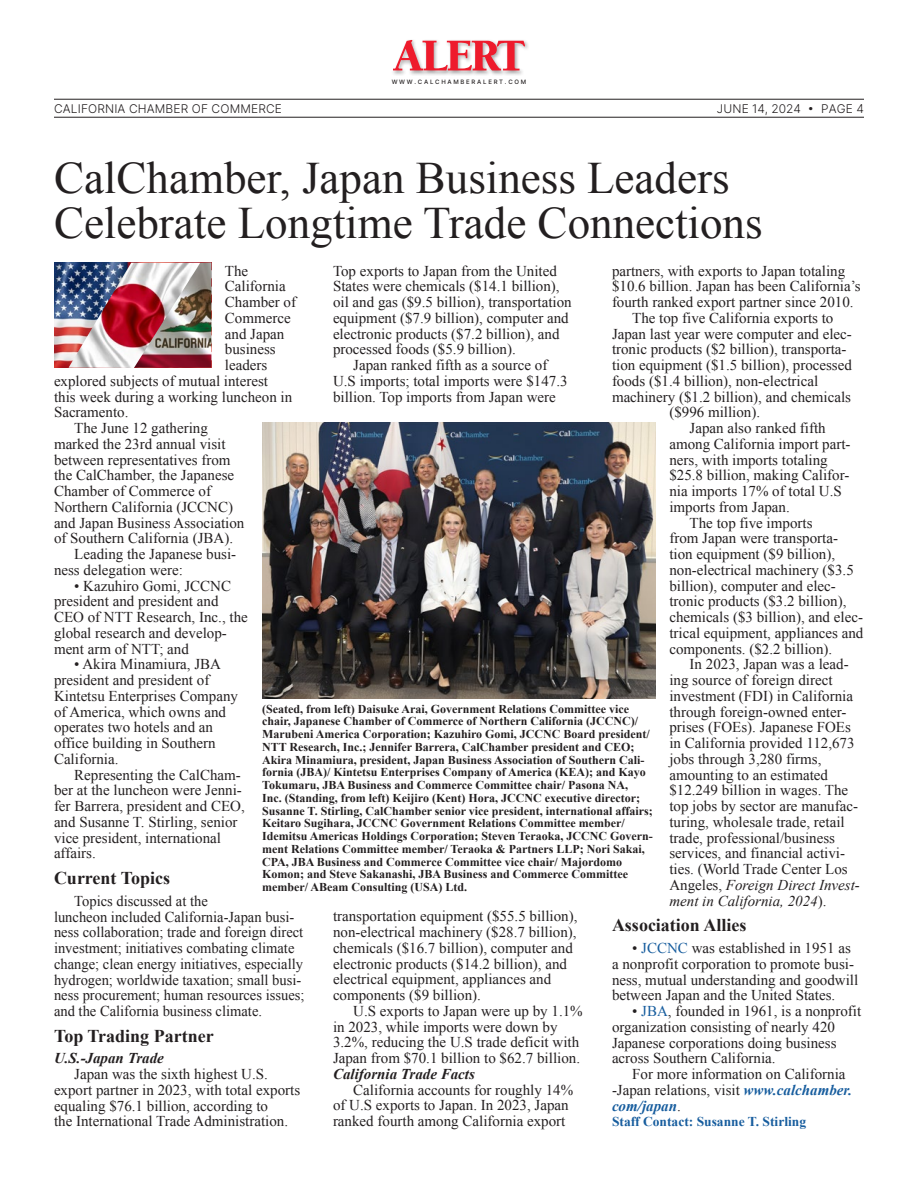
<style>
.page{position:relative;width:918px;height:1188px;background:#fff}
.page>*{position:absolute;margin:0;border:0;box-sizing:border-box;transform-origin:0 0}
._30_30_head{font:45px/45px "Times New Roman";color:#231f20}
.subhead{font:700 18px "Times New Roman";color:#231f20}
.Body{font:15px/15.8px "Times New Roman";color:#231f20}
.Body-First{font:15px "Times New Roman";color:#231f20}
.Sub-Head_two{font:italic 700 15px "Times New Roman";color:#231f20}
.Staff_Contact{font:700 13.5px "Times New Roman";color:#175d9e}
.t1{font:700 12px/12.8px "Times New Roman";color:#231f20}
.t2{font:12px "Inter";letter-spacing:.01em;color:#231f20}
.t3{font:6px "Inter";letter-spacing:.29em;color:#231f20}
.s1{font-style:italic}
.s2{color:#175d9e}
.s3{font-weight:700;font-style:italic;color:#175d9e}
</style>
<div class="page">
<hr style="left:54px;top:99px;width:810px;height:1px;background:#231f20">
<hr style="left:54px;top:117px;width:810px;height:1px;background:#231f20">
<div style="left:391px;top:38px;width:139px;height:37px;background:#231f20;opacity:.4"></div>
<svg style="left:393px;top:40px;width:133px;height:30px"></svg>
<img style="left:262px;top:422px;width:394px;height:276px">
<img style="left:54px;top:263px;width:15px;height:105px">
<img style="left:127px;top:262px;width:84px;height:106px">
<img style="left:69px;top:263px;width:131px;height:105px">
<p class="t3" style="left:392px;top:77px;width:136px">WWW.CALCHAMBERALERT.COM</p>
<p class="t2" style="left:54px;top:100px;width:229px">CALIFORNIA CHAMBER OF COMMERCE</p>
<p class="t2" style="left:717px;top:100px;width:149px">JUNE 14, 2024 • PAGE 4</p>
<p class="_30_30_head" style="left:54px;top:155px;width:710px">CalChamber, Japan Business Leaders<br>Celebrate Longtime Trade Connections</p>
<p class="Body-First" style="left:225px;top:261px;width:25px">The</p>
<p class="Body-First" style="left:225px;top:276px;width:62px">California</p>
<p class="Body-First" style="left:225px;top:292px;width:73px">Chamber of</p>
<p class="Body-First" style="left:225px;top:308px;width:67px">Commerce</p>
<p class="Body-First" style="left:225px;top:324px;width:61px">and Japan</p>
<p class="Body-First" style="left:225px;top:339px;width:52px">business</p>
<p class="Body-First" style="left:225px;top:355px;width:44px">leaders</p>
<p class="Body-First" style="left:54px;top:371px;width:216px">explored subjects of mutual interest</p>
<p class="Body-First" style="left:54px;top:387px;width:240px">this week during a working luncheon in</p>
<p class="Body-First" style="left:54px;top:402px;width:76px">Sacramento.</p>
<p class="Body" style="left:54px;top:420px;width:192px;text-indent:20px">The June 12 gathering marked the 23rd annual visit between representatives from the CalChamber, the Japanese<br>Chamber of Commerce of<br>Northern California (JCCNC) and Japan Business Association of Southern California (JBA).</p>
<p class="Body" style="left:54px;top:546px;width:184px;text-indent:20px">Leading the Japanese busi&shy;ness delegation were:</p>
<p class="Body" style="left:54px;top:578px;width:195px;text-indent:20px">• Kazuhiro Gomi, JCCNC president and president and<br>CEO of NTT Research, Inc., the global research and develop&shy;ment arm of NTT; and</p>
<p class="Body" style="left:54px;top:656px;width:186px;text-indent:20px">• Akira Minamiura, JBA president and president of<br>Kintetsu Enterprises Company of America, which owns and operates two hotels and an office building in Southern<br>California.</p>
<p class="Body" style="left:54px;top:767px;width:192px;text-indent:20px">Representing the CalCham&shy;ber at the luncheon were Jenni&shy;fer Barrera, president and CEO, and Susanne T. Stirling, senior vice president, international affairs.</p>
<p class="subhead" style="left:54px;top:866px;width:118px">Current Topics</p>
<p class="Body" style="left:54px;top:893px;width:252px;text-indent:20px">Topics discussed at the<br>luncheon included California-Japan busi&shy;ness collaboration; trade and foreign direct investment; initiatives combating climate change; clean energy initiatives, especially hydrogen; worldwide taxation; small busi&shy;ness procurement; human resources issues; and the California business climate.</p>
<p class="subhead" style="left:54px;top:1023px;width:161px">Top Trading Partner</p>
<p class="Sub-Head_two" style="left:54px;top:1048px;width:111px">U.S.-Japan Trade</p>
<p class="Body" style="left:54px;top:1066px;width:248px;text-indent:20px">Japan was the sixth highest U.S. export partner in 2023, with total exports equaling $76.1 billion, according to<br>the International Trade Administration.</p>
<p class="Body" style="left:333px;top:263px;width:240px">Top exports to Japan from the United States were chemicals ($14.1 billion), oil and gas ($9.5 billion), transportation equipment ($7.9 billion), computer and electronic products ($7.2 billion), and processed foods ($5.9 billion).</p>
<p class="Body" style="left:333px;top:357px;width:236px;text-indent:20px">Japan ranked fifth as a source of<br>U.S imports; total imports were $147.3 billion. Top imports from Japan were</p>
<p class="Body" style="left:612px;top:263px;width:250px">partners, with exports to Japan totaling $10.6 billion. Japan has been California’s fourth ranked export partner since 2010.</p>
<p class="Body" style="left:632px;top:310px;width:203px">The top five California exports to</p>
<p class="Body" style="left:612px;top:326px;width:241px">Japan last year were computer and elec-</p>
<p class="Body" style="left:612px;top:341px;width:236px">tronic products ($2 billion), transporta-</p>
<p class="Body" style="left:612px;top:357px;width:241px">tion equipment ($1.5 billion), processed</p>
<p class="Body" style="left:612px;top:373px;width:208px">foods ($1.4 billion), non-electrical</p>
<p class="Body" style="left:612px;top:389px;width:241px">machinery ($1.2 billion), and chemicals</p>
<p class="Body" style="left:669px;top:404px;width:92px">($996 million).</p>
<p class="Body" style="left:669px;top:420px;width:183px;text-indent:20px">Japan also ranked fifth among California import part&shy;ners, with imports totaling $25.8 billion, making Califor&shy;nia imports 17% of total U.S imports from Japan.</p>
<p class="Body" style="left:669px;top:515px;width:196px;text-indent:20px">The top five imports<br>from Japan were transporta&shy;tion equipment ($9 billion), non-electrical machinery ($3.5 billion), computer and elec&shy;tronic products ($3.2 billion), chemicals ($3 billion), and elec&shy;trical equipment, appliances and components. ($2.2 billion).</p>
<p class="Body" style="left:669px;top:656px;width:192px;text-indent:20px">In 2023, Japan was a lead&shy;ing source of foreign direct investment (FDI) in California through foreign-owned enter&shy;prises (FOEs). Japanese FOEs in California provided 112,673 jobs through 3,280 firms, amounting to an estimated $12.249 billion in wages. The top jobs by sector are manufac&shy;turing, wholesale trade, retail trade, professional/business services, and financial activi&shy;ties. (World Trade Center Los<br>Angeles, <span class="s1">Foreign Direct Invest&shy;ment in California, 2024</span>).</p>
<p class="subhead" style="left:612px;top:913px;width:136px">Association Allies</p>
<p class="Body" style="left:612px;top:940px;width:248px;text-indent:20px">• <span class="s2">JCCNC</span> was established in 1951 as a nonprofit corporation to promote busi&shy;ness, mutual understanding and goodwill between Japan and the United States.</p>
<p class="Body" style="left:612px;top:1003px;width:251px;text-indent:20px">• <span class="s2">JBA</span>, founded in 1961, is a nonprofit organization consisting of nearly 420<br>Japanese corporations doing business across Southern California.</p>
<p class="Body" style="left:612px;top:1066px;width:242px;text-indent:20px">For more information on California -Japan relations, visit <span class="s3">www.calchamber. com/japan</span>.</p>
<p class="Staff_Contact" style="left:612px;top:1112px;width:196px">Staff Contact: Susanne T. Stirling</p>
<p class="t1" style="left:262px;top:702px;width:392px">(Seated, from left) Daisuke Arai, Government Relations Committee vice chair, Japanese Chamber of Commerce of Northern California (JCCNC)/ Marubeni America Corporation; Kazuhiro Gomi, JCCNC Board president/ NTT Research, Inc.; Jennifer Barrera, CalChamber president and CEO; Akira Minamiura, president, Japan Business Association of Southern Cali&shy;fornia (JBA)/ Kintetsu Enterprises Company of America (KEA); and Kayo Tokumaru, JBA Business and Commerce Committee chair/ Pasona NA,<br>Inc. (Standing, from left) Keijiro (Kent) Hora, JCCNC executive director; Susanne T. Stirling, CalChamber senior vice president, international affairs; Keitaro Sugihara, JCCNC Government Relations Committee member/ Idemitsu Americas Holdings Corporation; Steven Teraoka, JCCNC Govern&shy;ment Relations Committee member/ Teraoka &amp; Partners LLP; Nori Sakai, CPA, JBA Business and Commerce Committee vice chair/ Majordomo Komon; and Steve Sakanashi, JBA Business and Commerce Committee member/ ABeam Consulting (USA) Ltd.</p>
<p class="Body" style="left:333px;top:908px;width:246px">transportation equipment ($55.5 billion), non-electrical machinery ($28.7 billion), chemicals ($16.7 billion), computer and electronic products ($14.2 billion), and electrical equipment, appliances and components ($9 billion).</p>
<p class="Body" style="left:333px;top:1003px;width:251px;text-indent:20px">U.S exports to Japan were up by 1.1% in 2023, while imports were down by 3.2%, reducing the U.S trade deficit with Japan from $70.1 billion to $62.7 billion.</p>
<p class="Sub-Head_two" style="left:333px;top:1063px;width:143px">California Trade Facts</p>
<p class="Body" style="left:333px;top:1082px;width:242px;text-indent:20px">California accounts for roughly 14% of U.S exports to Japan. In 2023, Japan ranked fourth among California export</p>
</div>
